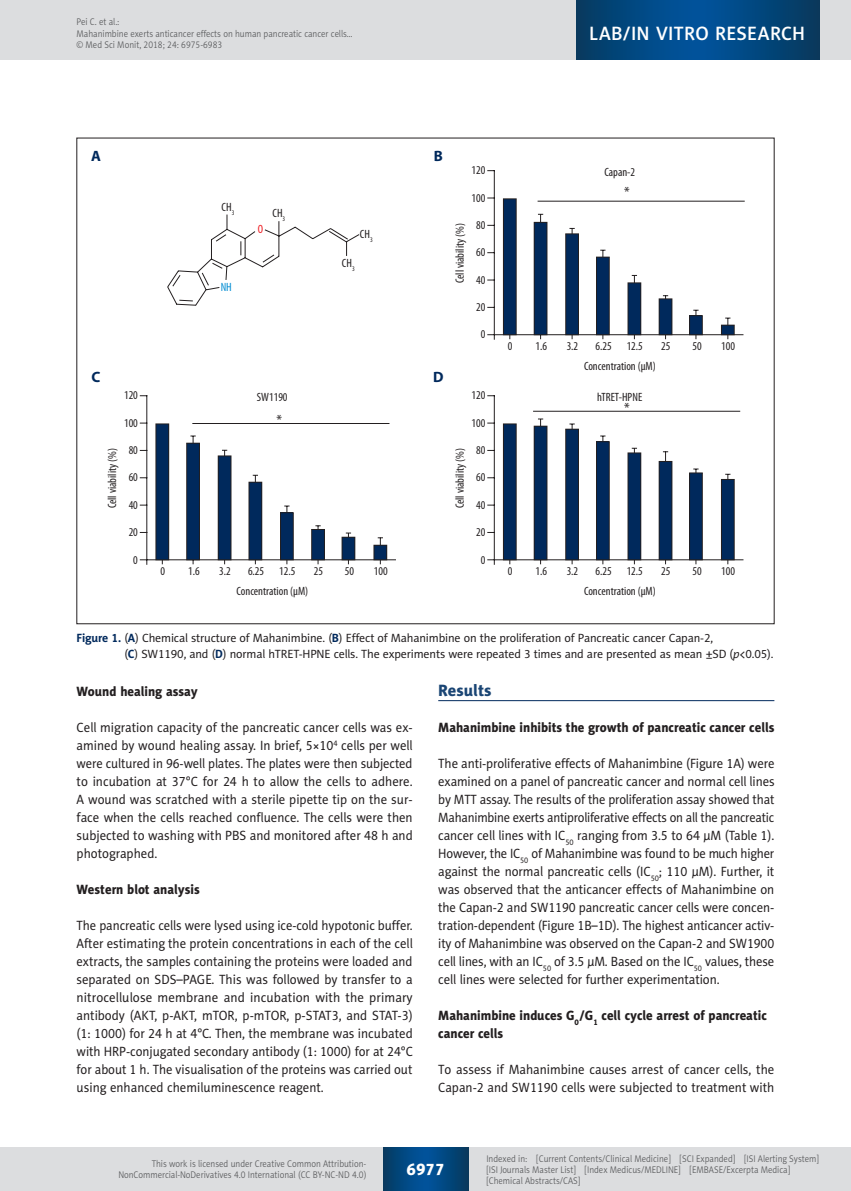
<style>
.page{position:relative;width:851px;height:1191px;background:#fff}
.page>*{position:absolute;margin:0;border:0;box-sizing:border-box;transform-origin:0 0}
.t1{font:19.5px "Naomi Sans EFN Medium";letter-spacing:.01em;color:#fff}
.MSM_Headline_1{font:16.5px "Naomi Sans EFN Heavy";color:#1a4574}
.t2{font:16.5px "Naomi Sans EFN Heavy";color:#fff}
.t3{font:700 15px "Myriad Pro";color:#00295c}
.t4{font:condensed 15px "Myriad Pro";color:#231f20}
.MSM_Body{font:13.5px/18px "Naomi Sans EFN";color:#231f20;text-align:justify;scale:.95 1}
.MSM_Body-2{font:13.5px/18px "Naomi Sans EFN";color:#231f20;text-align:justify;scale:.94 1}
.MSM_Headline_2{font:13.5px/18px "Naomi Sans EFN Heavy";color:#231f20;scale:.95 1}
.t5{font:condensed 12px "Myriad Pro";color:#231f20}
.MSM_Rycina_tytul{font:12px/15.8px "Naomi Sans EFN";letter-spacing:-.01em;color:#231f20}
.t6{font:condensed 12px "Myriad Pro";color:#008cd2}
.t7{font:condensed 12px "Myriad Pro";color:#ee1d23}
.MSM_pagina_zywa{font:9.75px/11.2px "Naomi Sans EFN Light";color:#57585a;scale:.9 1}
.MSM_pagina_sygnatura{font:9.75px "Naomi Sans EFN Light";color:#57585a;scale:.9 1}
.s1{font-weight:700;color:#00295c}
.s2{font-style:italic}
</style>
<div class="page">
<hr style="left:438px;top:700px;width:336px;height:1px;background:#00295c">
<hr style="left:487px;top:334px;width:256px;height:1px;background:#231f20">
<hr style="left:494px;top:170px;width:1px;height:170px;background:#231f20">
<svg style="left:502px;top:198px;width:242px;height:142px"></svg>
<hr style="left:487px;top:559px;width:256px;height:1px;background:#231f20">
<hr style="left:494px;top:395px;width:1px;height:170px;background:#231f20">
<svg style="left:502px;top:410px;width:238px;height:155px"></svg>
<hr style="left:140px;top:559px;width:256px;height:1px;background:#231f20">
<hr style="left:146px;top:395px;width:1px;height:170px;background:#231f20">
<svg style="left:155px;top:423px;width:235px;height:142px"></svg>
<svg style="left:167px;top:214px;width:193px;height:92px"></svg>
<div style="left:0;top:1148px;width:850px;height:43px;background:#dcdddf"></div>
<svg style="left:383px;top:1147px;width:85px;height:43px;background:#02477e"></svg>
<div style="left:0;top:0;width:850px;height:60px;background:#dcdddf"></div>
<svg style="left:576px;top:0;width:243px;height:60px;background:#02477e"></svg>
<p class="MSM_pagina_zywa" style="left:77px;top:16px;width:308px">Pei C. et al.:<br>Mahanimbine exerts anticancer effects on human pancreatic cancer cells…</p>
<p class="MSM_pagina_sygnatura" style="left:77px;top:39px;width:163px">© Med Sci Monit, 2018; 24: 6975-6983</p>
<p class="t3" style="left:91px;top:147px;width:11px">A</p>
<p class="t5" style="left:221px;top:201px;width:14px">CH<sub>3</sub></p>
<p class="t5" style="left:272px;top:207px;width:14px">CH<sub>3</sub></p>
<p class="t6" style="left:221px;top:281px;width:13px">NH</p>
<p class="t7" style="left:258px;top:222px;width:7px">O</p>
<p class="t5" style="left:360px;top:228px;width:14px">CH<sub>3</sub></p>
<p class="t5" style="left:342px;top:256px;width:14px">CH<sub>3</sub></p>
<p class="t3" style="left:91px;top:367px;width:10px">C</p>
<p class="t5" style="left:124px;top:389px;width:15px">120</p>
<p class="t5" style="left:124px;top:416px;width:15px">100</p>
<p class="t5" style="left:129px;top:443px;width:11px">80</p>
<p class="t5" style="left:129px;top:471px;width:11px">60</p>
<p class="t5" style="left:129px;top:498px;width:11px">40</p>
<p class="t5" style="left:129px;top:526px;width:11px">20</p>
<p class="t5" style="left:133px;top:553px;width:6px">0</p>
<p class="t5" style="left:106px;top:508px;width:62px;rotate:-90deg">Cell viability (%)</p>
<p class="t5" style="left:257px;top:390px;width:32px">SW1190</p>
<p class="t4" style="left:276px;top:411px;width:7px">*</p>
<p class="t5" style="left:160px;top:564px;width:6px">0</p>
<p class="t5" style="left:188px;top:564px;width:13px">1.6</p>
<p class="t5" style="left:219px;top:564px;width:13px">3.2</p>
<p class="t5" style="left:248px;top:564px;width:49px">6.25 12.5</p>
<p class="t5" style="left:314px;top:564px;width:11px">25</p>
<p class="t5" style="left:345px;top:564px;width:11px">50</p>
<p class="t5" style="left:374px;top:564px;width:15px">100</p>
<p class="t5" style="left:236px;top:584px;width:73px">Concentration (μM)</p>
<h1 class="t1" style="left:589px;top:22px;width:217px">LAB/IN VITRO RESEARCH</h1>
<p class="t3" style="left:433px;top:147px;width:11px">B</p>
<p class="t5" style="left:471px;top:164px;width:15px">120</p>
<p class="t5" style="left:471px;top:191px;width:15px">100</p>
<p class="t5" style="left:476px;top:218px;width:11px">80</p>
<p class="t5" style="left:476px;top:246px;width:11px">60</p>
<p class="t5" style="left:476px;top:273px;width:11px">40</p>
<p class="t5" style="left:476px;top:301px;width:11px">20</p>
<p class="t5" style="left:480px;top:328px;width:6px">0</p>
<p class="t5" style="left:453px;top:283px;width:62px;rotate:-90deg">Cell viability (%)</p>
<p class="t3" style="left:433px;top:367px;width:12px">D</p>
<p class="t5" style="left:471px;top:389px;width:15px">120</p>
<p class="t5" style="left:471px;top:416px;width:15px">100</p>
<p class="t5" style="left:476px;top:443px;width:11px">80</p>
<p class="t5" style="left:476px;top:471px;width:11px">60</p>
<p class="t5" style="left:476px;top:498px;width:11px">40</p>
<p class="t5" style="left:476px;top:526px;width:11px">20</p>
<p class="t5" style="left:480px;top:553px;width:6px">0</p>
<p class="t5" style="left:453px;top:508px;width:62px;rotate:-90deg">Cell viability (%)</p>
<p class="t5" style="left:604px;top:165px;width:32px">Capan-2</p>
<p class="t4" style="left:624px;top:184px;width:7px">*</p>
<p class="t5" style="left:508px;top:339px;width:6px">0</p>
<p class="t5" style="left:535px;top:339px;width:13px">1.6</p>
<p class="t5" style="left:566px;top:339px;width:13px">3.2</p>
<p class="t5" style="left:595px;top:339px;width:49px">6.25 12.5</p>
<p class="t5" style="left:661px;top:339px;width:11px">25</p>
<p class="t5" style="left:692px;top:339px;width:11px">50</p>
<p class="t5" style="left:721px;top:339px;width:15px">100</p>
<p class="t5" style="left:584px;top:359px;width:73px">Concentration (μM)</p>
<p class="t5" style="left:597px;top:390px;width:46px">hTRET-HPNE</p>
<p class="t4" style="left:624px;top:400px;width:7px">*</p>
<p class="t5" style="left:508px;top:564px;width:6px">0</p>
<p class="t5" style="left:535px;top:564px;width:13px">1.6</p>
<p class="t5" style="left:566px;top:564px;width:13px">3.2</p>
<p class="t5" style="left:595px;top:564px;width:49px">6.25 12.5</p>
<p class="t5" style="left:661px;top:564px;width:11px">25</p>
<p class="t5" style="left:692px;top:564px;width:11px">50</p>
<p class="t5" style="left:721px;top:564px;width:15px">100</p>
<p class="t5" style="left:584px;top:584px;width:73px">Concentration (μM)</p>
<p class="MSM_Rycina_tytul" style="left:124px;top:630px;width:650px;text-indent:-48px"><span class="s1">Figure 1.</span> (<span class="s1">A</span>) Chemical structure of Mahanimbine. (<span class="s1">B</span>) Effect of Mahanimbine on the proliferation of Pancreatic cancer Capan-2,<br>(<span class="s1">C</span>) SW1190, and (<span class="s1">D</span>) normal hTRET-HPNE cells. The experiments were repeated 3 times and are presented as mean ±SD (<span class="s2">p</span>&lt;0.05).</p>
<p class="MSM_Headline_2" style="left:77px;top:682px;width:129px">Wound healing assay</p>
<p class="MSM_Body" style="left:77px;top:718px;width:355px">Cell migration capacity of the pancreatic cancer cells was ex&shy;amined by wound healing assay. In brief, 5×10<sup>4</sup> cells per well were cultured in 96-well plates. The plates were then subjected to incubation at 37°C for 24 h to allow the cells to adhere.<br>A wound was scratched with a sterile pipette tip on the sur&shy;face when the cells reached confluence. The cells were then subjected to washing with PBS and monitored after 48 h and photographed.</p>
<p class="MSM_Headline_2" style="left:77px;top:880px;width:131px">Western blot analysis</p>
<p class="MSM_Body-2" style="left:77px;top:916px;width:359px">The pancreatic cells were lysed using ice-cold hypotonic buffer.<br>After estimating the protein concentrations in each of the cell extracts, the samples containing the proteins were loaded and separated on SDS–PAGE. This was followed by transfer to a nitrocellulose membrane and incubation with the primary antibody (AKT, p-AKT, mTOR, p-mTOR, p-STAT3, and STAT-3) (1: 1000) for 24 h at 4°C. Then, the membrane was incubated with HRP-conjugated secondary antibody (1: 1000) for at 24°C for about 1 h. The visualisation of the proteins was carried out using enhanced chemiluminescence reagent.</p>
<p class="MSM_Headline_1" style="left:438px;top:680px;width:55px">Results</p>
<p class="MSM_Headline_2" style="left:438px;top:718px;width:355px">Mahanimbine inhibits the growth of pancreatic cancer cells</p>
<p class="MSM_Body" style="left:438px;top:754px;width:355px">The anti-proliferative effects of Mahanimbine (Figure 1A) were examined on a panel of pancreatic cancer and normal cell lines by MTT assay. The results of the proliferation assay showed that Mahanimbine exerts antiproliferative effects on all the pancreatic cancer cell lines with IC<sub>50</sub> ranging from 3.5 to 64 µM (Table 1).<br>However, the IC<sub>50</sub> of Mahanimbine was found to be much higher against the normal pancreatic cells (IC<sub>50</sub>; 110 µM). Further, it was observed that the anticancer effects of Mahanimbine on the Capan-2 and SW1190 pancreatic cancer cells were concen&shy;tration-dependent (Figure 1B–1D). The highest anticancer activ&shy;ity of Mahanimbine was observed on the Capan-2 and SW1900 cell lines, with an IC<sub>50</sub> of 3.5 µM. Based on the IC<sub>50</sub> values, these cell lines were selected for further experimentation.</p>
<p class="MSM_Headline_2" style="left:438px;top:1006px;width:347px">Mahanimbine induces G<sub>0</sub>/G<sub>1</sub> cell cycle arrest of pancreatic cancer cells</p>
<p class="MSM_Body" style="left:438px;top:1060px;width:355px">To assess if Mahanimbine causes arrest of cancer cells, the<br>Capan-2 and SW1190 cells were subjected to treatment with</p>
<p class="MSM_pagina_zywa" style="left:118px;top:1158px;width:277px;text-align:right">This work is licensed under Creative Common Attribution-<br>NonCommercial-NoDerivatives 4.0 International (CC BY-NC-ND 4.0)</p>
<p class="t2" style="left:406px;top:1159px;width:40px">6977</p>
<p class="MSM_pagina_zywa" style="left:486px;top:1152px;width:371px">Indexed in: [Current Contents/Clinical Medicine] [SCI Expanded] [ISI Alerting System] [ISI Journals Master List] [Index Medicus/MEDLINE] [EMBASE/Excerpta Medica] [Chemical Abstracts/CAS]</p>
</div>
